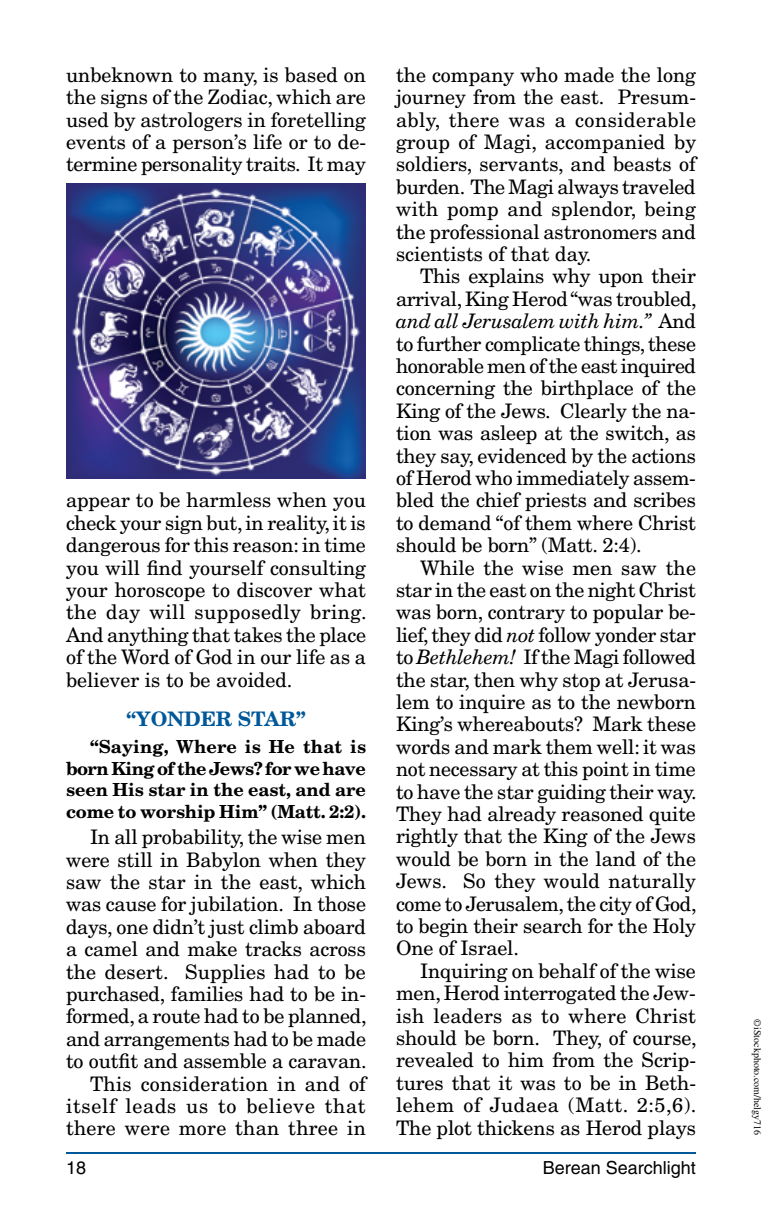
<style>
.page{position:relative;width:774px;height:1224px;background:#fff}
.page>*{position:absolute;margin:0;border:0;box-sizing:border-box;transform-origin:0 0}
.t1{font:20px/22.4px "New Century Schlbk";letter-spacing:-.01em;color:#000;text-align:justify}
.t2{font:700 20px "New Century Schlbk";color:#005899}
.t3{font:700 18px/21.6px "New Century Schlbk";letter-spacing:-.005em;color:#000;text-align:justify}
.t4{font:18px "Helvetica";color:#000}
.t5{font:10px "Times";color:#000}
.s1{font-style:italic}
</style>
<div class="page">
<hr style="left:66px;top:1152px;width:630px;height:2px;background:#005899">
<img style="left:66px;top:183px;width:300px;height:296px">
<p class="t1" style="left:66px;top:64px;width:302px">unbeknown to many, is based on the signs of the Zodiac, which are used by astrologers in foretelling events of a person’s life or to de&shy;termine personality traits. It may</p>
<p class="t1" style="left:66px;top:489px;width:302px">appear to be harmless when you check your sign but, in reality, it is dangerous for this reason: in time you will find yourself consulting your horoscope to discover what the day will supposedly bring.<br>And anything that takes the place of the Word of God in our life as a believer is to be avoided.</p>
<p class="t2" style="left:127px;top:706px;width:181px">“YONDER STAR”</p>
<p class="t3" style="left:66px;top:736px;width:302px;text-indent:24px">“Saying, Where is He that is born King of the Jews? for we have seen His star in the east, and are come to worship Him” (Matt. 2:2).</p>
<p class="t1" style="left:66px;top:826px;width:302px;text-align:right">In all probability, the wise men were still in Babylon when they saw the star in the east, which was cause for jubilation. In those days, one didn’t just climb aboard a camel and make tracks across the desert. Supplies had to be purchased, families had to be in&shy;formed, a route had to be planned, and arrangements had to be made to outfit and assemble a caravan.<br>This consideration in and of itself leads us to believe that there were more than three in</p>
<p class="t1" style="left:396px;top:64px;width:302px">the company who made the long journey from the east. Presum&shy;ably, there was a considerable group of Magi, accompanied by soldiers, servants, and beasts of burden. The Magi always traveled with pomp and splendor, being the professional astronomers and scientists of that day.</p>
<p class="t1" style="left:396px;top:265px;width:302px;text-indent:24px">This explains why upon their arrival, King Herod “was troubled, <span class="s1">and all Jerusalem with him.”</span> And to further complicate things, these honorable men of the east inquired concerning the birthplace of the King of the Jews. Clearly the na&shy;tion was asleep at the switch, as they say, evidenced by the actions of Herod who immediately assem&shy;bled the chief priests and scribes to demand “of them where Christ should be born” (Matt. 2:4).</p>
<p class="t1" style="left:396px;top:556px;width:302px;text-indent:24px">While the wise men saw the star in the east on the night Christ was born, contrary to popular be&shy;lief, they did <span class="s1">not</span> follow yonder star to <span class="s1">Bethlehem!</span> If the Magi followed the star, then why stop at Jerusa&shy;lem to inquire as to the newborn King’s whereabouts? Mark these words and mark them well: it was not necessary at this point in time to have the star guiding their way.<br>They had already reasoned quite rightly that the King of the Jews would be born in the land of the Jews. So they would naturally come to Jerusalem, the city of God, to begin their search for the Holy One of Israel.</p>
<p class="t1" style="left:396px;top:960px;width:302px;text-indent:24px">Inquiring on behalf of the wise men, Herod interrogated the Jew&shy;ish leaders as to where Christ should be born. They, of course, revealed to him from the Scrip&shy;tures that it was to be in Beth&shy;lehem of Judaea (Matt. 2:5,6).<br>The plot thickens as Herod plays</p>
<p class="t4" style="left:66px;top:1157px;width:22px">18</p>
<p class="t4" style="left:543px;top:1157px;width:155px">Berean Searchlight</p>
<p class="t5" style="left:763px;top:1019px;width:117px;rotate:90deg">©iStockphoto.com/helgy716</p>
</div>
